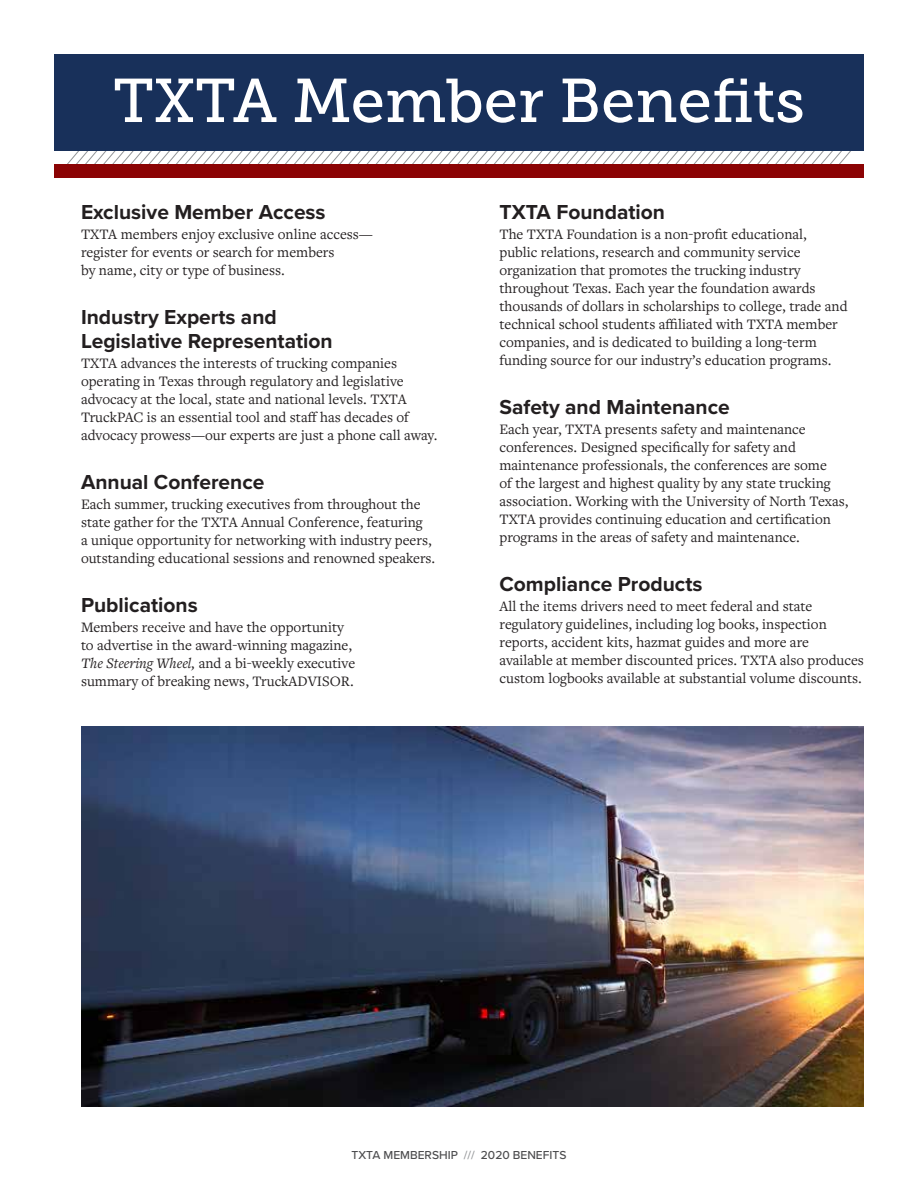
<style>
.page{position:relative;width:918px;height:1188px;background:#fff}
.page>*{position:absolute;margin:0;border:0;box-sizing:border-box;transform-origin:0 0}
.t1{font:61.5px "Museo Slab 500";color:#fff}
.t2{font:700 21px/24px "Proxima Nova";color:#231f20}
.t3{font:15px/18px "Freight Text Pro";color:#231f20}
.t4{font:500 12px "Proxima Nova";color:#4d4d4f}
.s1{font-style:italic}
.s2{color:#939598}
</style>
<div class="page">
<svg style="left:61px;top:151px;width:802px;height:14px"></svg>
<div style="left:54px;top:165px;width:810px;height:13px;background:#8b0304"></div>
<div style="left:54px;top:54px;width:810px;height:97px;background:#18305a"></div>
<img style="left:81px;top:727px;width:783px;height:380px">
<h1 class="t1" style="left:113px;top:67px;width:693px">TXTA Member Benefits</h1>
<h2 class="t2" style="left:81px;top:200px;width:246px">Exclusive Member Access</h2>
<p class="t3" style="left:81px;top:224px;width:294px">TXTA members enjoy exclusive online access— register for events or search for members<br>by name, city or type of business.</p>
<h2 class="t2" style="left:81px;top:305px;width:253px">Industry Experts and<br>Legislative Representation</h2>
<p class="t3" style="left:81px;top:353px;width:358px">TXTA advances the interests of trucking companies operating in Texas through regulatory and legislative advocacy at the local, state and national levels. TXTA TruckPAC is an essential tool and staff has decades of advocacy prowess—our experts are just a phone call away.</p>
<h2 class="t2" style="left:81px;top:470px;width:185px">Annual Conference</h2>
<p class="t3" style="left:81px;top:494px;width:356px">Each summer, trucking executives from throughout the state gather for the TXTA Annual Conference, featuring<br>a unique opportunity for networking with industry peers, outstanding educational sessions and renowned speakers.</p>
<h2 class="t2" style="left:81px;top:593px;width:118px">Publications</h2>
<p class="t3" style="left:81px;top:617px;width:276px">Members receive and have the opportunity to advertise in the award-winning magazine, <span class="s1">The Steering Wheel,</span> and a bi-weekly executive summary of breaking news, TruckADVISOR.</p>
<h2 class="t2" style="left:500px;top:200px;width:167px">TXTA Foundation</h2>
<p class="t3" style="left:500px;top:224px;width:350px">The TXTA Foundation is a non-profit educational, public relations, research and community service organization that promotes the trucking industry throughout Texas. Each year the foundation awards thousands of dollars in scholarships to college, trade and technical school students affiliated with TXTA member companies, and is dedicated to building a long-term funding source for our industry’s education programs.</p>
<h2 class="t2" style="left:500px;top:395px;width:232px">Safety and Maintenance</h2>
<p class="t3" style="left:500px;top:419px;width:351px">Each year, TXTA presents safety and maintenance conferences. Designed specifically for safety and maintenance professionals, the conferences are some<br>of the largest and highest quality by any state trucking association. Working with the University of North Texas, TXTA provides continuing education and certification programs in the areas of safety and maintenance.</p>
<h2 class="t2" style="left:500px;top:572px;width:205px">Compliance Products</h2>
<p class="t3" style="left:500px;top:596px;width:366px">All the items drivers need to meet federal and state regulatory guidelines, including log books, inspection reports, accident kits, hazmat guides and more are available at member discounted prices. TXTA also produces custom logbooks available at substantial volume discounts.</p>
<p class="t4" style="left:352px;top:1146px;width:216px">TXTA MEMBERSHIP <span class="s2">///</span> 2020 BENEFITS</p>
</div>
